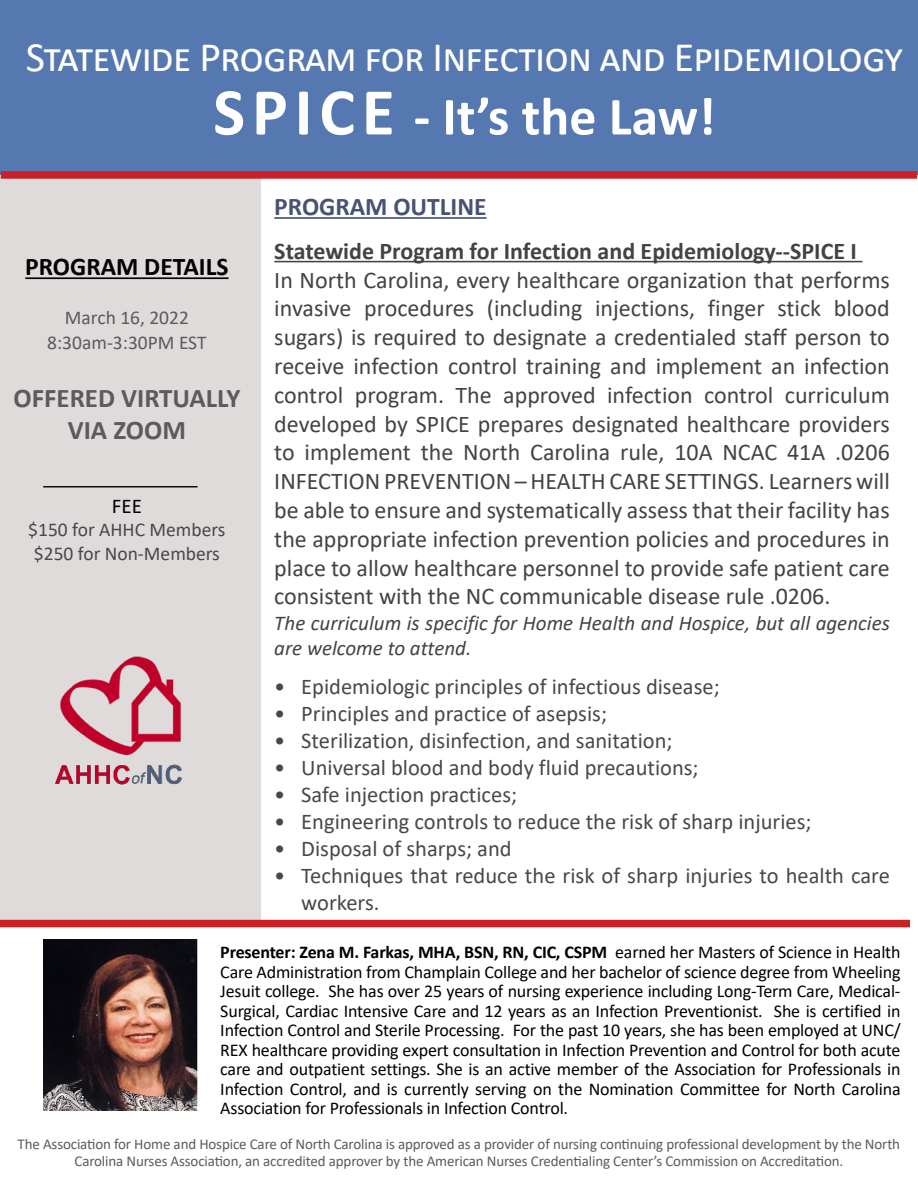
<style>
.page{position:relative;width:918px;height:1188px;background:#fff}
.page>*{position:absolute;margin:0;border:0;box-sizing:border-box;transform-origin:0 0}
.t1{font:700 54px "Calibri";color:#fff}
.t2{font:42px "Calibri";letter-spacing:-.02em;color:#fff}
.t3{font:700 27px/32.4px "Calibri";color:#5a5b5d;text-align:center}
.t4{font:700 25.5px "Calibri";color:#000}
.t5{font:700 25.5px "Calibri";color:#475372}
.t6{font:24px/28.8px "Calibri";color:#434345;text-align:justify}
.t7{font:700 24px "Calibri";color:#434345}
.t8{font:22.5px/27px "Calibri";color:#48484a}
.t9{font:italic 21px/25.2px "Calibri";color:#434345}
.t10{font:21px "Calibri";color:#000}
.t11{font:19.5px/23.4px "Calibri";color:#48484a}
.t12{font:19.5px/25.2px "Calibri";color:#5a5b5d;text-align:center}
.t13{font:18px/19.5px "Calibri";letter-spacing:-.01em;color:#000;text-align:justify}
.t14{font:15px/16.5px "Calibri";letter-spacing:-.01em;color:#5a5b5d;text-align:center}
.s1{font-size:67.5px}
.s2{font-weight:700}
</style>
<div class="page">
<div style="left:0;top:177px;width:260px;height:747px;background:#dedbda"></div>
<hr style="left:25px;top:277px;width:204px;height:2px;background:#000">
<hr style="left:274px;top:217px;width:213px;height:2px;background:#475372">
<hr style="left:274px;top:261px;width:588px;height:1px;background:#434345">
<div style="left:0;top:0;width:918px;height:175px;background:#5678b0"></div>
<div style="left:1px;top:171px;width:916px;height:8px;background:#cc2027"></div>
<img style="left:55px;top:656px;width:127px;height:129px">
<hr style="left:43px;top:486px;width:155px;height:2px;background:#130c09">
<div style="left:0;top:920px;width:910px;height:7px;background:#cc2027"></div>
<img style="left:43px;top:939px;width:155px;height:172px">
<h2 class="t2" style="left:26px;top:28px;width:879px">Statewide Program for Infection and Epidemiology</h2>
<h1 class="t1" style="left:213px;top:78px;width:504px"><span class="s1">SPICE</span> - It’s the Law!</h1>
<h3 class="t4" style="left:25px;top:249px;width:205px">PROGRAM DETAILS</h3>
<p class="t12" style="left:47px;top:304px;width:161px">March 16, 2022<br>8:30am-3:30PM EST</p>
<h3 class="t3" style="left:13px;top:381px;width:228px">OFFERED VIRTUALLY<br>VIA ZOOM</h3>
<p class="t10" style="left:112px;top:491px;width:32px">FEE</p>
<p class="t11" style="left:28px;top:518px;width:199px">$150 for AHHC Members $250 for Non-Members</p>
<h3 class="t5" style="left:274px;top:189px;width:214px">PROGRAM OUTLINE</h3>
<h3 class="t7" style="left:274px;top:234px;width:584px">Statewide Program for Infection and Epidemiology--SPICE I</h3>
<p class="t6" style="left:274px;top:265px;width:617px">In North Carolina, every healthcare organization that performs invasive procedures (including injections, finger stick blood sugars) is required to designate a credentialed staff person to receive infection control training and implement an infection control program. The approved infection control curriculum developed by SPICE prepares designated healthcare providers to implement the North Carolina rule, 10A NCAC 41A .0206<br>INFECTION PREVENTION – HEALTH CARE SETTINGS. Learners will be able to ensure and systematically assess that their facility has the appropriate infection prevention policies and procedures in place to allow healthcare personnel to provide safe patient care consistent with the NC communicable disease rule .0206.</p>
<p class="t9" style="left:274px;top:609px;width:617px">The curriculum is specific for Home Health and Hospice, but all agencies are welcome to attend.</p>
<p class="t8" style="left:274px;top:672px;width:447px">• Epidemiologic principles of infectious disease;</p>
<p class="t8" style="left:274px;top:699px;width:334px">• Principles and practice of asepsis;</p>
<p class="t8" style="left:274px;top:726px;width:400px">• Sterilization, disinfection, and sanitation;</p>
<p class="t8" style="left:274px;top:753px;width:426px">• Universal blood and body fluid precautions;</p>
<p class="t8" style="left:274px;top:780px;width:244px">• Safe injection practices;</p>
<p class="t8" style="left:274px;top:807px;width:539px">• Engineering controls to reduce the risk of sharp injuries;</p>
<p class="t8" style="left:274px;top:834px;width:239px">• Disposal of sharps; and</p>
<p class="t8" style="left:301px;top:861px;width:590px;text-indent:-27px">• Techniques that reduce the risk of sharp injuries to health care workers.</p>
<p class="t13" style="left:220px;top:942px;width:682px"><span class="s2">Presenter: Zena M. Farkas, MHA, BSN, RN, CIC, CSPM</span> earned her Masters of Science in Health Care Administration from Champlain College and her bachelor of science degree from Wheeling Jesuit college. She has over 25 years of nursing experience including Long-Term Care, Medical-Surgical, Cardiac Intensive Care and 12 years as an Infection Preventionist. She is certified in Infection Control and Sterile Processing. For the past 10 years, she has been employed at UNC/ REX healthcare providing expert consultation in Infection Prevention and Control for both acute care and outpatient settings. She is an active member of the Association for Professionals in Infection Control, and is currently serving on the Nomination Committee for North Carolina Association for Professionals in Infection Control.</p>
<p class="t14" style="left:18px;top:1136px;width:884px">The Association for Home and Hospice Care of North Carolina is approved as a provider of nursing continuing professional development by the North<br>Carolina Nurses Association, an accredited approver by the American Nurses Credentialing Center’s Commission on Accreditation.</p>
</div>
